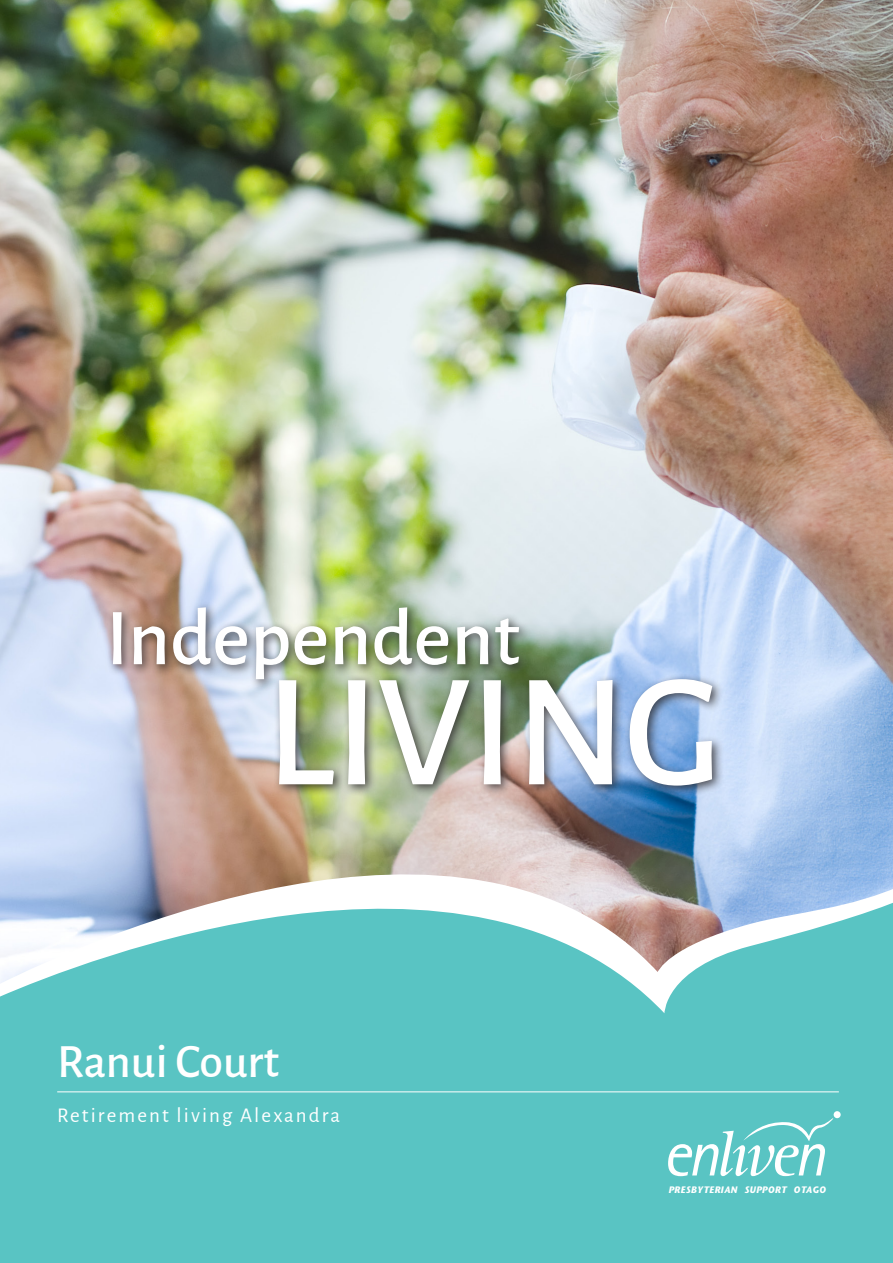
<style>
.page{position:relative;width:893px;height:1263px;background:#fff}
.page>*{position:absolute;margin:0;border:0;box-sizing:border-box;transform-origin:0 0}
.t1{font:500 162px "Alegreya Sans";color:#fff}
.t2{font:500 81px "Alegreya Sans";color:#fff}
.t3{font:500 48px "Alegreya Sans";letter-spacing:-.005em;color:#fff}
.t4{font:21px "Alegreya Sans";letter-spacing:.1em;color:#fff}
.t5{font:italic 700 9.45px "Stone Sans";letter-spacing:.035em;color:#fff}
</style>
<div class="page">
<img style="left:0;top:0;width:893px;height:767px">
<svg style="left:0;top:767px;width:893px;height:42px;background:#b8bfcb"></svg>
<svg style="left:0;top:809px;width:893px;height:454px;background:#77c3c5"></svg>
<hr style="left:57px;top:1091px;width:782px;height:1px;background:#fff">
<div style="left:834px;top:1111px;width:7px;height:7px;background:#fff;border-radius:50%"></div>
<svg style="left:668px;top:1115px;width:169px;height:61px"></svg>
<div style="left:273px;top:673px;width:451px;height:124px;background:#231f20;opacity:.75"></div>
<div style="left:107px;top:601px;width:423px;height:90px;background:#231f20;opacity:.75"></div>
<p class="t2" style="left:106px;top:581px;width:415px">Independent</p>
<p class="t1" style="left:266px;top:617px;width:457px">LIVING</p>
<p class="t3" style="left:57px;top:1027px;width:224px">Ranui Court</p>
<p class="t4" style="left:57px;top:1101px;width:284px">Retirement living Alexandra</p>
<p class="t5" style="left:668px;top:1183px;width:159px">PRESBYTERIAN SUPPORT OTAGO</p>
</div>
